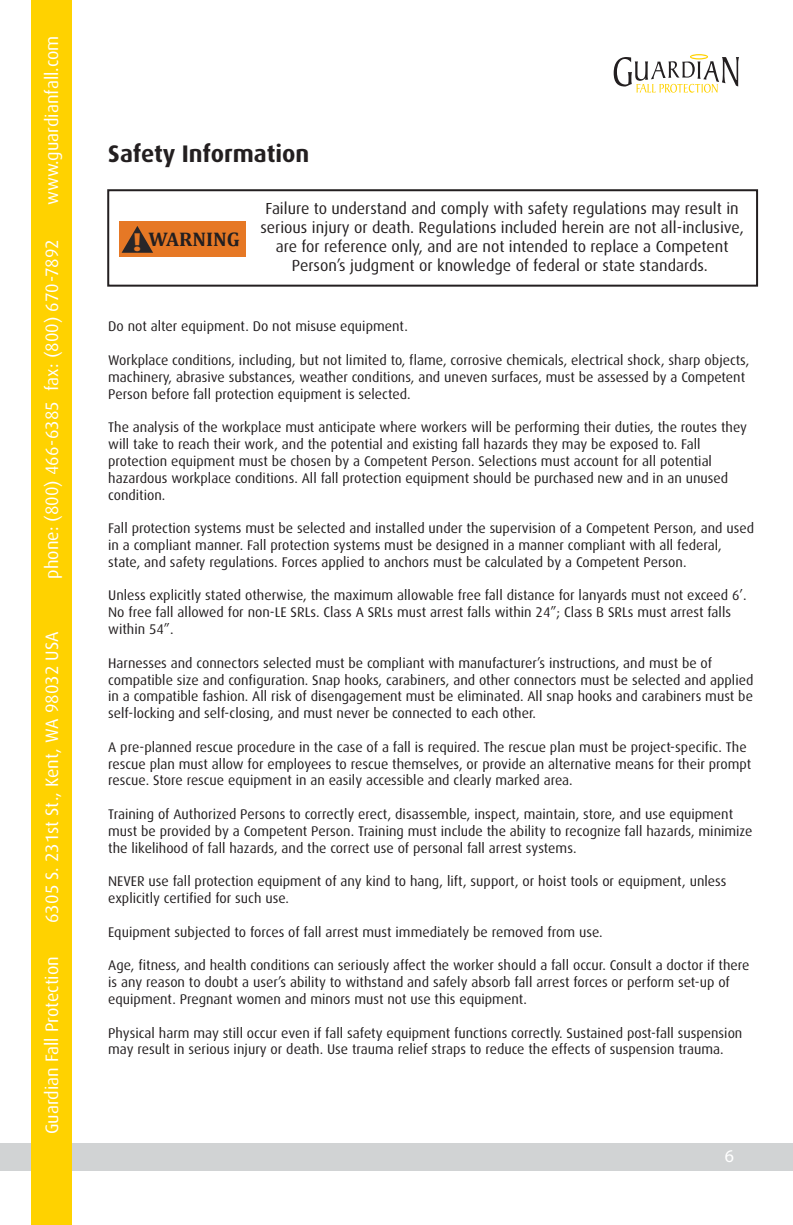
<style>
.page{position:relative;width:793px;height:1225px;background:#fff}
.page>*{position:absolute;margin:0;border:0;box-sizing:border-box;transform-origin:0 0}
.t1{font:700 24px "Dax";color:#231f20}
.t2{font:700 19.8px "Cambria";color:#231f20}
.t3{font:18px "Dax";color:#fff}
.t4{font:18px "Myriad Pro";color:#fff}
.t5{font:16px/19.2px "Dax";color:#231f20;text-align:center}
.t6{font:14px/16.8px "Dax";color:#231f20}
.s1{font-family:"Myriad Pro";font-size:26.2px;color:#e67825}
</style>
<div class="page">
<div style="left:0;top:1143px;width:792px;height:27px;background:#d1d3d4"></div>
<div style="left:32px;top:0;width:40px;height:1224px;background:#ffd200"></div>
<svg style="left:613px;top:54px;width:125px;height:39px"></svg>
<div style="left:120px;top:221px;width:126px;height:36px;background:#e67825"></div>
<svg style="left:121px;top:226px;width:32px;height:27px"></svg>
<div style="left:107px;top:189px;width:650px;height:97px;border:2px solid #231f20"></div>
<p class="t3" style="left:42px;top:205px;width:171px;rotate:-90deg">www.guardianfall.com</p>
<p class="t3" style="left:42px;top:578px;width:341px;rotate:-90deg">phone: (800) 466-6385 fax: (800) 670-7892</p>
<p class="t3" style="left:42px;top:922px;width:293px;rotate:-90deg">6305 S. 231st St., Kent, WA 98032 USA</p>
<p class="t3" style="left:42px;top:1134px;width:179px;rotate:-90deg">Guardian Fall Protection</p>
<h1 class="t1" style="left:108px;top:140px;width:202px">Safety Information</h1>
<p class="t5" style="left:260px;top:198px;width:484px">Failure to understand and comply with safety regulations may result in serious injury or death. Regulations included herein are not all-inclusive, are for reference only, and are not intended to replace a Competent Person’s judgment or knowledge of federal or state standards.</p>
<h2 class="t2" style="left:133px;top:225px;width:108px"><span class="s1">!</span> WARNING</h2>
<p class="t6" style="left:108px;top:318px;width:301px">Do not alter equipment. Do not misuse equipment.</p>
<p class="t6" style="left:108px;top:352px;width:642px">Workplace conditions, including, but not limited to, flame, corrosive chemicals, electrical shock, sharp objects, machinery, abrasive substances, weather conditions, and uneven surfaces, must be assessed by a Competent<br>Person before fall protection equipment is selected.</p>
<p class="t6" style="left:108px;top:419px;width:639px">The analysis of the workplace must anticipate where workers will be performing their duties, the routes they will take to reach their work, and the potential and existing fall hazards they may be exposed to. Fall protection equipment must be chosen by a Competent Person. Selections must account for all potential hazardous workplace conditions. All fall protection equipment should be purchased new and in an unused condition.</p>
<p class="t6" style="left:108px;top:520px;width:647px">Fall protection systems must be selected and installed under the supervision of a Competent Person, and used in a compliant manner. Fall protection systems must be designed in a manner compliant with all federal, state, and safety regulations. Forces applied to anchors must be calculated by a Competent Person.</p>
<p class="t6" style="left:108px;top:587px;width:639px">Unless explicitly stated otherwise, the maximum allowable free fall distance for lanyards must not exceed 6’.<br>No free fall allowed for non-LE SRLs. Class A SRLs must arrest falls within 24”; Class B SRLs must arrest falls within 54”.</p>
<p class="t6" style="left:108px;top:654px;width:646px">Harnesses and connectors selected must be compliant with manufacturer’s instructions, and must be of compatible size and configuration. Snap hooks, carabiners, and other connectors must be selected and applied in a compatible fashion. All risk of disengagement must be eliminated. All snap hooks and carabiners must be self-locking and self-closing, and must never be connected to each other.</p>
<p class="t6" style="left:108px;top:738px;width:644px">A pre-planned rescue procedure in the case of a fall is required. The rescue plan must be project-specific. The rescue plan must allow for employees to rescue themselves, or provide an alternative means for their prompt rescue. Store rescue equipment in an easily accessible and clearly marked area.</p>
<p class="t6" style="left:108px;top:805px;width:645px">Training of Authorized Persons to correctly erect, disassemble, inspect, maintain, store, and use equipment must be provided by a Competent Person. Training must include the ability to recognize fall hazards, minimize the likelihood of fall hazards, and the correct use of personal fall arrest systems.</p>
<p class="t6" style="left:108px;top:872px;width:619px">NEVER use fall protection equipment of any kind to hang, lift, support, or hoist tools or equipment, unless explicitly certified for such use.</p>
<p class="t6" style="left:108px;top:923px;width:495px">Equipment subjected to forces of fall arrest must immediately be removed from use.</p>
<p class="t6" style="left:108px;top:956px;width:642px">Age, fitness, and health conditions can seriously affect the worker should a fall occur. Consult a doctor if there is any reason to doubt a user’s ability to withstand and safely absorb fall arrest forces or perform set-up of equipment. Pregnant women and minors must not use this equipment.</p>
<p class="t6" style="left:108px;top:1024px;width:635px">Physical harm may still occur even if fall safety equipment functions correctly. Sustained post-fall suspension may result in serious injury or death. Use trauma relief straps to reduce the effects of suspension trauma.</p>
<p class="t4" style="left:724px;top:1144px;width:11px">6</p>
</div>
